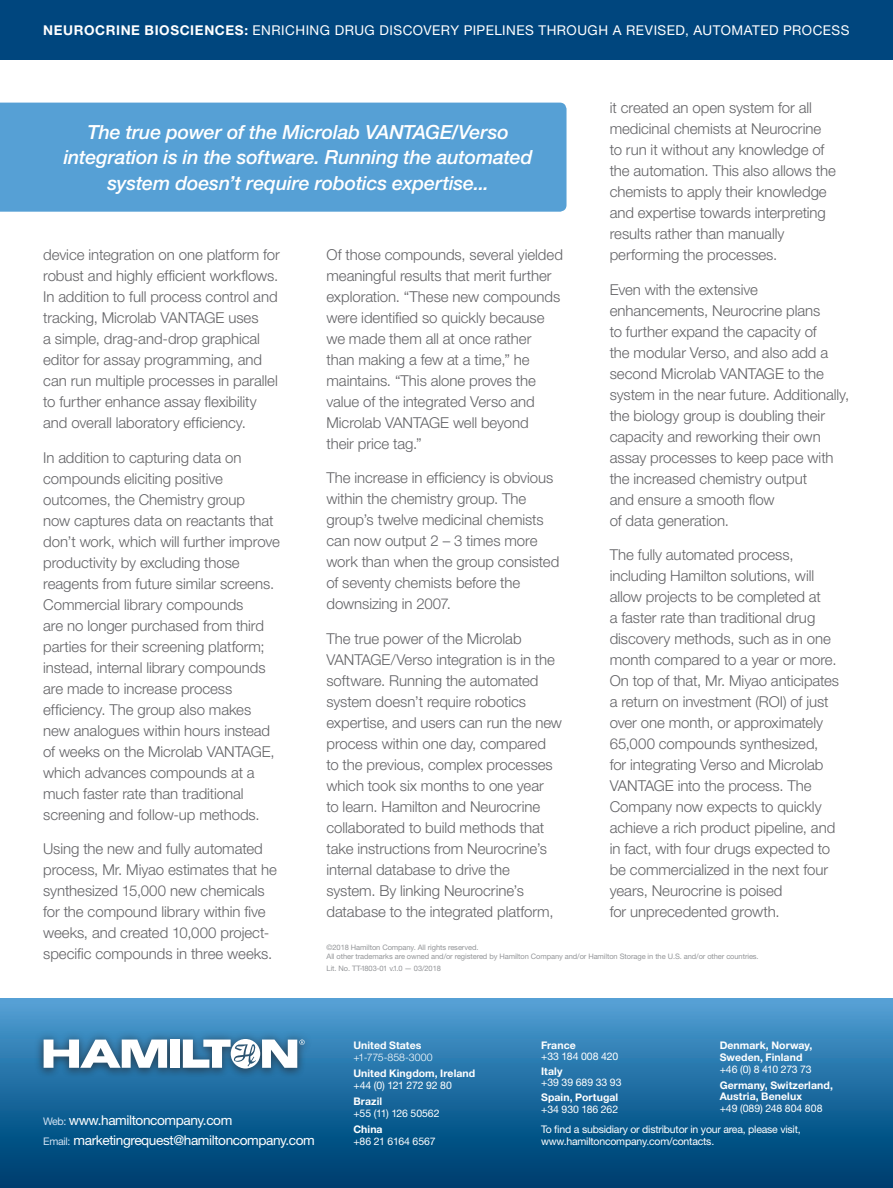
<style>
.page{position:relative;width:893px;height:1188px;background:#fff}
.page>*{position:absolute;margin:0;border:0;box-sizing:border-box;transform-origin:0 0}
.Body_Copy{font:italic 500 19.5px/25.5px "Helvetica Neue LT Std";letter-spacing:-.01em;color:#fff;text-align:center}
.Body_Copy-2{font:300 15px/21px "Helvetica Neue LT Pro";letter-spacing:-.005em;color:#636366}
.Tab_Section_Title{font:13.5px "Helvetica Neue LT Pro";letter-spacing:.035em;color:#fff}
.Web_and_Email{font:13.5px "Helvetica Neue LT Pro";letter-spacing:-.03em;color:#fff}
.Footer_Country_Name{font:700 10.5px/12px "Helvetica Neue LT Pro";letter-spacing:.01em;color:#fff}
.To_find_a_representa{font:10.5px/12px "Helvetica Neue LT Pro";letter-spacing:-.02em;color:#fff}
.Footer_Tel{font:10.5px "Helvetica Neue LT Pro";color:#fff}
.Footer_Country_Name-2{font:300 10.5px/12.1px "Helvetica Neue LT Pro";letter-spacing:-.005em;color:#fff}
.Footer_Country_Name-3{font:10.5px/12.1px "Helvetica Neue LT Pro";letter-spacing:-.005em;color:#fff}
.Footer_Tel-2{font:10.5px "Helvetica Neue LT Pro";letter-spacing:-.025em;color:#fff}
.Copyright_Section{font:7.5px/9px "Helvetica Neue LT Pro";letter-spacing:-.01em;color:#939598}
.s1{font-weight:700}
.s2{font-weight:400}
.s3{font-size:10.5px;color:#d0e1f2}
</style>
<div class="page">
<div style="left:0;top:998px;width:893px;height:190px;background:linear-gradient(to bottom,#4f9fd5,#003a6c)"></div>
<div style="left:36px;top:1035px;width:276px;height:44px;background:#2472a7"></div>
<div style="left:34px;top:1030px;width:279px;height:48px;background:#231f20;opacity:.4"></div>
<div style="left:170px;top:1040px;width:10px;height:28px;background:#fff"></div>
<svg style="left:44px;top:1040px;width:123px;height:28px"></svg>
<svg style="left:183px;top:1039px;width:122px;height:29px"></svg>
<div style="left:0;top:0;width:893px;height:59px;background:#00467e"></div>
<div style="left:0;top:103px;width:566px;height:109px;background:#56a0d5"></div>
<p class="Tab_Section_Title" style="left:43px;top:21px;width:808px"><span class="s1">NEUROCRINE BIOSCIENCES:</span> ENRICHING DRUG DISCOVERY PIPELINES THROUGH A REVISED, AUTOMATED PROCESS</p>
<p class="Body_Copy-2" style="left:610px;top:97px;width:228px">it created an open system for all medicinal chemists at Neurocrine to run it without any knowledge of the automation. This also allows the chemists to apply their knowledge and expertise towards interpreting results rather than manually performing the processes.</p>
<p class="Body_Copy-2" style="left:610px;top:279px;width:241px">Even with the extensive enhancements, Neurocrine plans<br>to further expand the capacity of<br>the modular Verso, and also add a second Microlab VANTAGE to the system in the near future. Additionally, the biology group is doubling their capacity and reworking their own assay processes to keep pace with the increased chemistry output<br>and ensure a smooth flow<br>of data generation.</p>
<p class="Body_Copy-2" style="left:610px;top:544px;width:231px">The fully automated process, including Hamilton solutions, will allow projects to be completed at<br>a faster rate than traditional drug discovery methods, such as in one month compared to a year or more.<br>On top of that, Mr. Miyao anticipates a return on investment (ROI) of just over one month, or approximately<br>65,000 compounds synthesized,<br>for integrating Verso and Microlab<br>VANTAGE into the process. The<br>Company now expects to quickly achieve a rich product pipeline, and in fact, with four drugs expected to be commercialized in the next four years, Neurocrine is poised<br>for unprecedented growth.</p>
<p class="Body_Copy" style="left:64px;top:119px;width:470px">The true power of the Microlab VANTAGE/Verso integration is in the software. Running the automated system doesn’t require robotics expertise...</p>
<p class="Body_Copy-2" style="left:326px;top:244px;width:238px">Of those compounds, several yielded meaningful results that merit further exploration. “These new compounds were identified so quickly because we made them all at once rather than making a few at a time,” he maintains. “This alone proves the value of the integrated Verso and<br>Microlab VANTAGE well beyond<br>their price tag.”</p>
<p class="Body_Copy-2" style="left:326px;top:467px;width:234px">The increase in efficiency is obvious within the chemistry group. The group’s twelve medicinal chemists can now output 2 – 3 times more work than when the group consisted of seventy chemists before the downsizing in 2007.</p>
<p class="Body_Copy-2" style="left:326px;top:628px;width:237px">The true power of the Microlab VANTAGE/Verso integration is in the software. Running the automated system doesn’t require robotics expertise, and users can run the new process within one day, compared<br>to the previous, complex processes which took six months to one year<br>to learn. Hamilton and Neurocrine collaborated to build methods that take instructions from Neurocrine’s internal database to drive the system. By linking Neurocrine’s database to the integrated platform,</p>
<p class="Body_Copy-2" style="left:43px;top:244px;width:238px">device integration on one platform for robust and highly efficient workflows.<br>In addition to full process control and tracking, Microlab VANTAGE uses<br>a simple, drag-and-drop graphical editor for assay programming, and can run multiple processes in parallel to further enhance assay flexibility and overall laboratory efficiency.</p>
<p class="Body_Copy-2" style="left:43px;top:447px;width:238px">In addition to capturing data on compounds eliciting positive outcomes, the Chemistry group<br>now captures data on reactants that don’t work, which will further improve productivity by excluding those reagents from future similar screens.<br>Commercial library compounds<br>are no longer purchased from third parties for their screening platform; instead, internal library compounds are made to increase process efficiency. The group also makes new analogues within hours instead of weeks on the Microlab VANTAGE, which advances compounds at a much faster rate than traditional screening and follow-up methods.</p>
<p class="Body_Copy-2" style="left:43px;top:838px;width:235px">Using the new and fully automated process, Mr. Miyao estimates that he synthesized 15,000 new chemicals for the compound library within five weeks, and created 10,000 project&shy;specific compounds in three weeks.</p>
<p class="Copyright_Section" style="left:327px;top:942px;width:434px">©2018 Hamilton Company. All rights reserved.<br>All other trademarks are owned and/or registered by Hamilton Company and/or Hamilton Storage in the U.S. and/or other countries.</p>
<p class="Copyright_Section" style="left:327px;top:964px;width:116px">Lit. No. TT-1803-01 v.1.0 — 03/2018</p>
<p class="Footer_Country_Name-2" style="left:353px;top:1039px;width:81px"><span class="s1">United States </span>+1-775-858-3000</p>
<p class="Footer_Country_Name" style="left:353px;top:1067px;width:123px">United Kingdom, Ireland <span class="s2">+44 (0) 121 272 92 80</span></p>
<p class="Footer_Country_Name-3" style="left:353px;top:1095px;width:88px"><span class="s1">Brazil<br></span>+55 (11) 126 50562</p>
<p class="Footer_Country_Name" style="left:353px;top:1123px;width:31px">China</p>
<p class="Footer_Tel" style="left:353px;top:1135px;width:84px">+86 21 6164 6567</p>
<p class="Footer_Country_Name" style="left:541px;top:1039px;width:36px">France</p>
<p class="Footer_Tel" style="left:541px;top:1050px;width:79px">+33 184 008 420</p>
<p class="Footer_Country_Name" style="left:541px;top:1065px;width:23px">Italy</p>
<p class="Footer_Tel" style="left:541px;top:1076px;width:82px">+39 39 689 33 93</p>
<p class="Footer_Country_Name" style="left:541px;top:1091px;width:79px">Spain, Portugal</p>
<p class="Footer_Tel" style="left:541px;top:1102px;width:79px">+34 930 186 262</p>
<p class="Footer_Country_Name" style="left:720px;top:1039px;width:94px">Denmark, Norway,<br>Sweden, Finland</p>
<p class="Footer_Tel-2" style="left:720px;top:1063px;width:94px">+46 (0) 8 410 273 73</p>
<p class="Footer_Country_Name" style="left:720px;top:1078px;width:115px">Germany, Switzerland,<br>Austria, Benelux</p>
<p class="Footer_Tel" style="left:720px;top:1102px;width:104px">+49 (089) 248 804 808</p>
<p class="Web_and_Email" style="left:43px;top:1112px;width:191px"><span class="s3">Web:</span> www.hamiltoncompany.com</p>
<p class="Web_and_Email" style="left:43px;top:1132px;width:273px"><span class="s3">Email:</span> marketingrequest@hamiltoncompany.com</p>
<p class="To_find_a_representa" style="left:541px;top:1123px;width:261px">To find a subsidiary or distributor in your area, please visit, www.hamiltoncompany.com/contacts.</p>
</div>
